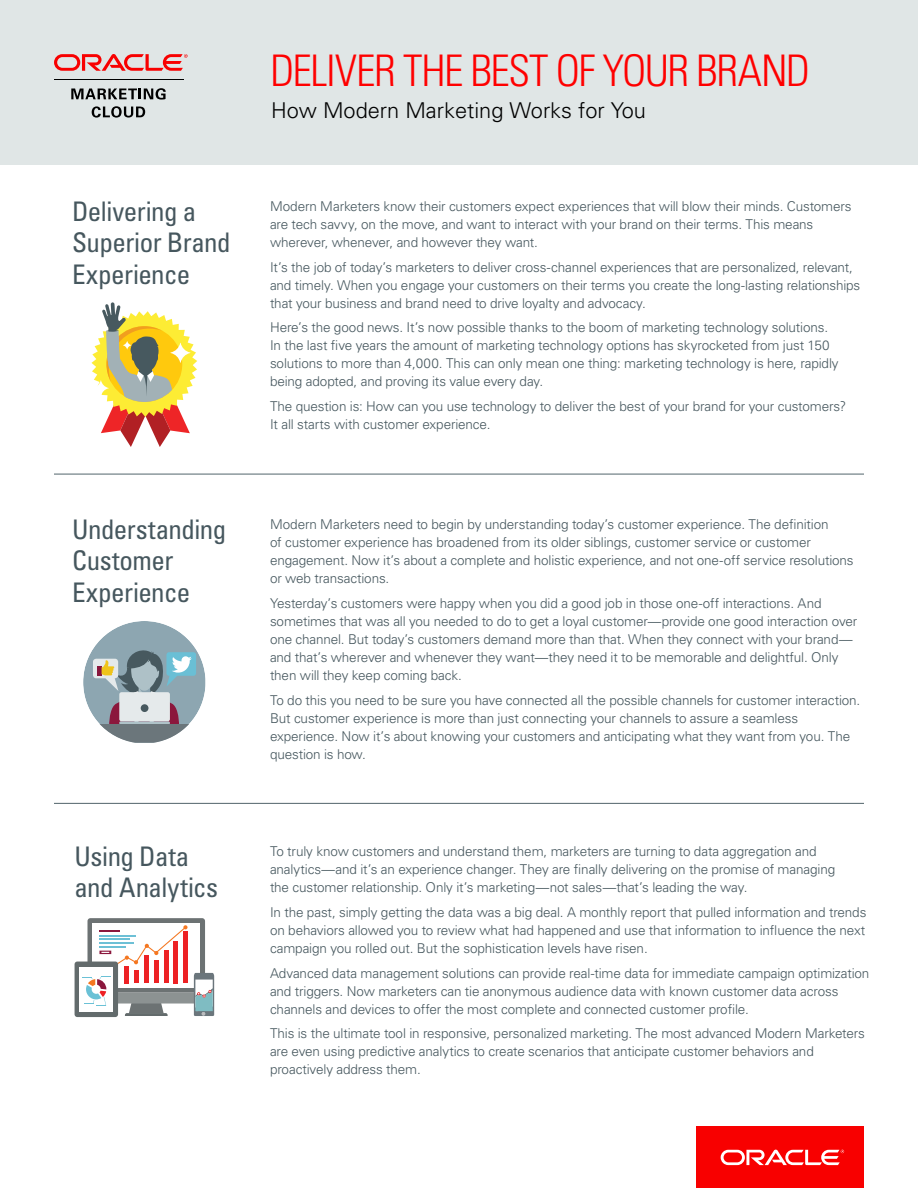
<style>
.page{position:relative;width:918px;height:1188px;background:#fff}
.page>*{position:absolute;margin:0;border:0;box-sizing:border-box;transform-origin:0 0}
.t1{font:300 condensed 43.5px "Univers LT Std";letter-spacing:-.035em;color:#f00}
.t2{font:condensed 27px/31.5px "Univers LT Std";letter-spacing:-.02em;color:#46575e}
.t3{font:300 21.75px "Univers";color:#000}
.t4{font:300 13.5px/18px "Univers LT Std";letter-spacing:-.01em;color:#46575e}
</style>
<div class="page">
<div style="left:0;top:0;width:918px;height:164px;background:#e0e6e6"></div>
<svg style="left:54px;top:54px;width:134px;height:17px"></svg>
<hr style="left:54px;top:79px;width:129px;height:1px;background:#000">
<svg style="left:71px;top:88px;width:95px;height:12px"></svg>
<svg style="left:92px;top:106px;width:53px;height:12px"></svg>
<svg style="left:92px;top:302px;width:105px;height:145px"></svg>
<hr style="left:54px;top:474px;width:810px;height:1px;background:#52646b">
<hr style="left:54px;top:803px;width:810px;height:1px;background:#52646b">
<div style="left:696px;top:1127px;width:168px;height:61px;background:#f80000"></div>
<svg style="left:721px;top:1150px;width:123px;height:15px"></svg>
<div style="left:75px;top:962px;width:43px;height:55px;background:#636b6c;border-radius:3px"></div>
<div style="left:79px;top:967px;width:34px;height:45px;background:#fff"></div>
<svg style="left:82px;top:918px;width:132px;height:98px"></svg>
<svg style="left:83px;top:621px;width:122px;height:122px"></svg>
<h1 class="t1" style="left:270px;top:44px;width:542px">DELIVER THE BEST OF YOUR BRAND</h1>
<h3 class="t3" style="left:271px;top:97px;width:376px">How Modern Marketing Works for You</h3>
<h2 class="t2" style="left:72px;top:195px;width:160px">Delivering a<br>Superior Brand<br>Experience</h2>
<p class="t4" style="left:270px;top:197px;width:583px">Modern Marketers know their customers expect experiences that will blow their minds. Customers are tech savvy, on the move, and want to interact with your brand on their terms. This means wherever, whenever, and however they want.</p>
<p class="t4" style="left:270px;top:258px;width:592px">It’s the job of today’s marketers to deliver cross-channel experiences that are personalized, relevant, and timely. When you engage your customers on their terms you create the long-lasting relationships that your business and brand need to drive loyalty and advocacy.</p>
<p class="t4" style="left:270px;top:319px;width:570px">Here’s the good news. It’s now possible thanks to the boom of marketing technology solutions.<br>In the last five years the amount of marketing technology options has skyrocketed from just 150 solutions to more than 4,000. This can only mean one thing: marketing technology is here, rapidly being adopted, and proving its value every day.</p>
<p class="t4" style="left:270px;top:397px;width:578px">The question is: How can you use technology to deliver the best of your brand for your customers?<br>It all starts with customer experience.</p>
<h2 class="t2" style="left:72px;top:513px;width:156px">Understanding<br>Customer<br>Experience</h2>
<p class="t4" style="left:270px;top:515px;width:585px">Modern Marketers need to begin by understanding today’s customer experience. The definition<br>of customer experience has broadened from its older siblings, customer service or customer engagement. Now it’s about a complete and holistic experience, and not one-off service resolutions or web transactions.</p>
<p class="t4" style="left:270px;top:594px;width:589px">Yesterday’s customers were happy when you did a good job in those one-off interactions. And sometimes that was all you needed to do to get a loyal customer—provide one good interaction over one channel. But today’s customers demand more than that. When they connect with your brand— and that’s wherever and whenever they want—they need it to be memorable and delightful. Only then will they keep coming back.</p>
<p class="t4" style="left:270px;top:691px;width:592px">To do this you need to be sure you have connected all the possible channels for customer interaction.<br>But customer experience is more than just connecting your channels to assure a seamless experience. Now it’s about knowing your customers and anticipating what they want from you. The question is how.</p>
<h2 class="t2" style="left:75px;top:840px;width:145px">Using Data and Analytics</h2>
<p class="t4" style="left:270px;top:842px;width:567px">To truly know customers and understand them, marketers are turning to data aggregation and analytics—and it’s an experience changer. They are finally delivering on the promise of managing the customer relationship. Only it’s marketing—not sales—that’s leading the way.</p>
<p class="t4" style="left:270px;top:903px;width:598px;text-align:justify">In the past, simply getting the data was a big deal. A monthly report that pulled information and trends on behaviors allowed you to review what had happened and use that information to influence the next campaign you rolled out. But the sophistication levels have risen.</p>
<p class="t4" style="left:270px;top:964px;width:601px">Advanced data management solutions can provide real-time data for immediate campaign optimization and triggers. Now marketers can tie anonymous audience data with known customer data across channels and devices to offer the most complete and connected customer profile.</p>
<p class="t4" style="left:270px;top:1025px;width:596px">This is the ultimate tool in responsive, personalized marketing. The most advanced Modern Marketers are even using predictive analytics to create scenarios that anticipate customer behaviors and proactively address them.</p>
</div>
